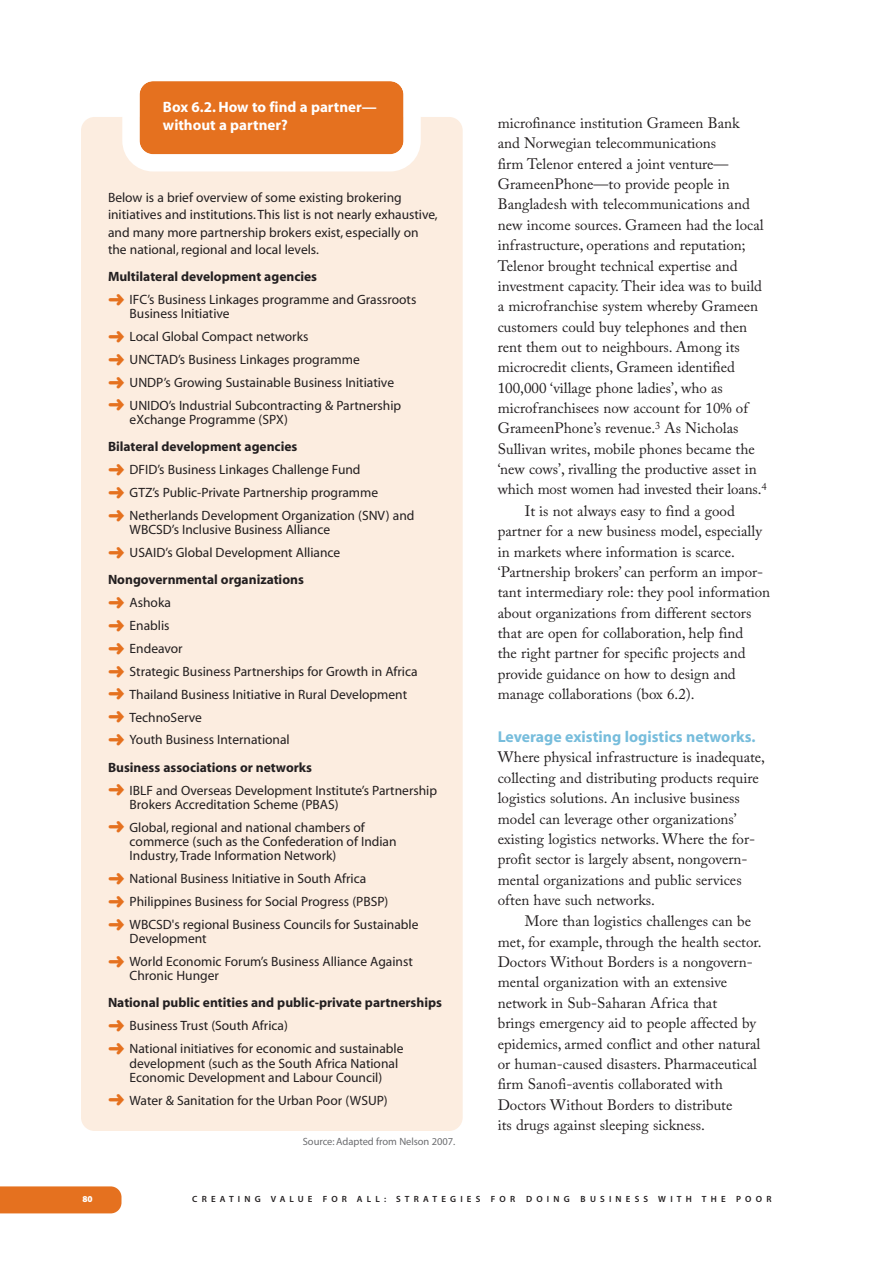
<style>
.page{position:relative;width:893px;height:1263px;background:#fff}
.page>*{position:absolute;margin:0;border:0;box-sizing:border-box;transform-origin:0 0}
.t1{font:700 15.75px "Myriad";color:#77bddc}
.t2{font:15px/20.4px "Adobe Caslon Pro";color:#231f20}
.t3{font:700 15px/18px "Myriad";color:#fff}
.t4{font:13.5px/23px "Myriad MM 406 600";color:#231f20}
.t5{font:700 13.5px "Myriad";color:#231f20}
.t6{font:10.5px "Myriad";letter-spacing:-.005em;color:#6c6d70}
.t7{font:9px "Myriad MM 565 600";letter-spacing:.465em;color:#231f20}
.t8{font:9px "Myriad MM 830 600";color:#fff}
.s1{color:#e5711f}
</style>
<div class="page">
<div style="left:0;top:1186px;width:122px;height:27px;background:#e5711f"></div>
<div style="left:81px;top:117px;width:382px;height:1014px;background:#fcede0;border-radius:14px"></div>
<svg style="left:122px;top:81px;width:299px;height:90px;background:#ec9a60"></svg>
<p class="t3" style="left:163px;top:99px;width:215px">Box 6.2. How to find a partner— without a partner?</p>
<p class="t4" style="left:108px;top:190px;width:331px;line-height:17.2px">Below is a brief overview of some existing brokering initiatives and institutions. This list is not nearly exhaustive, and many more partnership brokers exist, especially on the national, regional and local levels.</p>
<p class="t5" style="left:108px;top:271px;width:211px">Multilateral development agencies</p>
<p class="t4" style="left:130px;top:293px;width:288px;line-height:14.2px;text-indent:-22px"><span class="s1">➜</span> IFC’s Business Linkages programme and Grassroots<br>Business Initiative</p>
<p class="t4" style="left:108px;top:326px;width:295px"><span class="s1">➜</span> Local Global Compact networks<br><span class="s1">➜</span> UNCTAD’s Business Linkages programme<br><span class="s1">➜</span> UNDP’s Growing Sustainable Business Initiative <span class="s1">➜</span> UNIDO’s Industrial Subcontracting &amp; Partnership</p>
<p class="t4" style="left:130px;top:409px;width:160px">eXchange Programme (SPX)</p>
<p class="t5" style="left:108px;top:442px;width:191px">Bilateral development agencies</p>
<p class="t4" style="left:108px;top:459px;width:308px"><span class="s1">➜</span> DFID’s Business Linkages Challenge Fund<br><span class="s1">➜</span> GTZ’s Public-Private Partnership programme<br><span class="s1">➜</span> Netherlands Development Organization (SNV) and</p>
<p class="t4" style="left:108px;top:519px;width:234px;text-indent:22px">WBCSD’s Inclusive Business Alliance <span class="s1">➜</span> USAID’s Global Development Alliance</p>
<p class="t5" style="left:108px;top:575px;width:197px">Nongovernmental organizations</p>
<p class="t4" style="left:108px;top:592px;width:311px"><span class="s1">➜</span> Ashoka<br><span class="s1">➜</span> Enablis<br><span class="s1">➜</span> Endeavor<br><span class="s1">➜</span> Strategic Business Partnerships for Growth in Africa <span class="s1">➜</span> Thailand Business Initiative in Rural Development <span class="s1">➜</span> TechnoServe<br><span class="s1">➜</span> Youth Business International</p>
<p class="t5" style="left:108px;top:762px;width:206px">Business associations or networks</p>
<p class="t4" style="left:130px;top:784px;width:309px;line-height:14.2px;text-indent:-22px"><span class="s1">➜</span> IBLF and Overseas Development Institute’s Partnership<br>Brokers Accreditation Scheme (PBAS)</p>
<p class="t4" style="left:130px;top:821px;width:268px;line-height:14.2px;text-indent:-22px"><span class="s1">➜</span> Global, regional and national chambers of commerce (such as the Confederation of Indian<br>Industry, Trade Information Network)</p>
<p class="t4" style="left:108px;top:868px;width:312px"><span class="s1">➜</span> National Business Initiative in South Africa<br><span class="s1">➜</span> Philippines Business for Social Progress (PBSP)<br><span class="s1">➜</span> WBCSD's regional Business Councils for Sustainable</p>
<p class="t4" style="left:108px;top:928px;width:306px;text-indent:22px">Development<br><span class="s1">➜</span> World Economic Forum’s Business Alliance Against</p>
<p class="t4" style="left:130px;top:965px;width:91px">Chronic Hunger</p>
<p class="t5" style="left:108px;top:998px;width:336px">National public entities and public-private partnerships</p>
<p class="t4" style="left:108px;top:1015px;width:297px"><span class="s1">➜</span> Business Trust (South Africa)<br><span class="s1">➜</span> National initiatives for economic and sustainable</p>
<p class="t4" style="left:130px;top:1057px;width:270px;line-height:14.2px">development (such as the South Africa National<br>Economic Development and Labour Council)</p>
<p class="t4" style="left:108px;top:1090px;width:281px"><span class="s1">➜</span> Water &amp; Sanitation for the Urban Poor (WSUP)</p>
<p class="t6" style="left:303px;top:1138px;width:154px">Source: Adapted from Nelson 2007.</p>
<p class="t2" style="left:498px;top:114px;width:243px">microfinance institution Grameen Bank</p>
<p class="t2" style="left:498px;top:135px;width:220px">and Norwegian telecommunications</p>
<p class="t2" style="left:498px;top:155px;width:232px">firm Telenor entered a joint venture—</p>
<p class="t2" style="left:498px;top:175px;width:234px">GrameenPhone—to provide people in</p>
<p class="t2" style="left:498px;top:196px;width:254px">Bangladesh with telecommunications and</p>
<p class="t2" style="left:498px;top:216px;width:268px">new income sources. Grameen had the local</p>
<p class="t2" style="left:498px;top:237px;width:249px">infrastructure, operations and reputation;</p>
<p class="t2" style="left:498px;top:257px;width:241px">Telenor brought technical expertise and</p>
<p class="t2" style="left:498px;top:277px;width:266px">investment capacity. Their idea was to build</p>
<p class="t2" style="left:498px;top:298px;width:262px">a microfranchise system whereby Grameen</p>
<p class="t2" style="left:498px;top:318px;width:251px">customers could buy telephones and then</p>
<p class="t2" style="left:498px;top:338px;width:244px">rent them out to neighbours. Among its</p>
<p class="t2" style="left:498px;top:359px;width:239px">microcredit clients, Grameen identified</p>
<p class="t2" style="left:498px;top:379px;width:227px">100,000 ‘village phone ladies’, who as</p>
<p class="t2" style="left:498px;top:399px;width:252px">microfranchisees now account for 10% of</p>
<p class="t2" style="left:498px;top:420px;width:242px">GrameenPhone’s revenue.<sup>3</sup> As Nicholas</p>
<p class="t2" style="left:498px;top:440px;width:259px">Sullivan writes, mobile phones became the</p>
<p class="t2" style="left:498px;top:460px;width:260px">‘new cows’, rivalling the productive asset in</p>
<p class="t2" style="left:498px;top:481px;width:270px">which most women had invested their loans.<sup>4</sup></p>
<p class="t2" style="left:525px;top:502px;width:212px">It is not always easy to find a good</p>
<p class="t2" style="left:498px;top:523px;width:266px">partner for a new business model, especially</p>
<p class="t2" style="left:498px;top:543px;width:239px">in markets where information is scarce.</p>
<p class="t2" style="left:498px;top:563px;width:267px">‘Partnership brokers’ can perform an impor-</p>
<p class="t2" style="left:498px;top:584px;width:274px">tant intermediary role: they pool information</p>
<p class="t2" style="left:498px;top:604px;width:255px">about organizations from different sectors</p>
<p class="t2" style="left:498px;top:624px;width:247px">that are open for collaboration, help find</p>
<p class="t2" style="left:498px;top:645px;width:249px">the right partner for specific projects and</p>
<p class="t2" style="left:498px;top:665px;width:240px">provide guidance on how to design and</p>
<p class="t2" style="left:498px;top:686px;width:198px">manage collaborations (box 6.2).</p>
<p class="t1" style="left:498px;top:731px;width:259px">Leverage existing logistics networks.</p>
<p class="t2" style="left:498px;top:749px;width:269px">Where physical infrastructure is inadequate, collecting and distributing products require logistics solutions. An inclusive business model can leverage other organizations’ existing logistics networks. Where the for&shy;profit sector is largely absent, nongovern&shy;mental organizations and public services often have such networks.</p>
<p class="t2" style="left:498px;top:913px;width:265px;text-indent:27px">More than logistics challenges can be met, for example, through the health sector.<br>Doctors Without Borders is a nongovern&shy;mental organization with an extensive network in Sub-Saharan Africa that<br>brings emergency aid to people affected by epidemics, armed conflict and other natural or human-caused disasters. Pharmaceutical firm Sanofi-aventis collaborated with Doctors Without Borders to distribute<br>its drugs against sleeping sickness.</p>
<p class="t8" style="left:82px;top:1196px;width:12px">80</p>
<p class="t7" style="left:192px;top:1196px;width:581px">CREATING VALUE FOR ALL: STRATEGIES FOR DOING BUSINESS WITH THE POOR</p>
</div>
